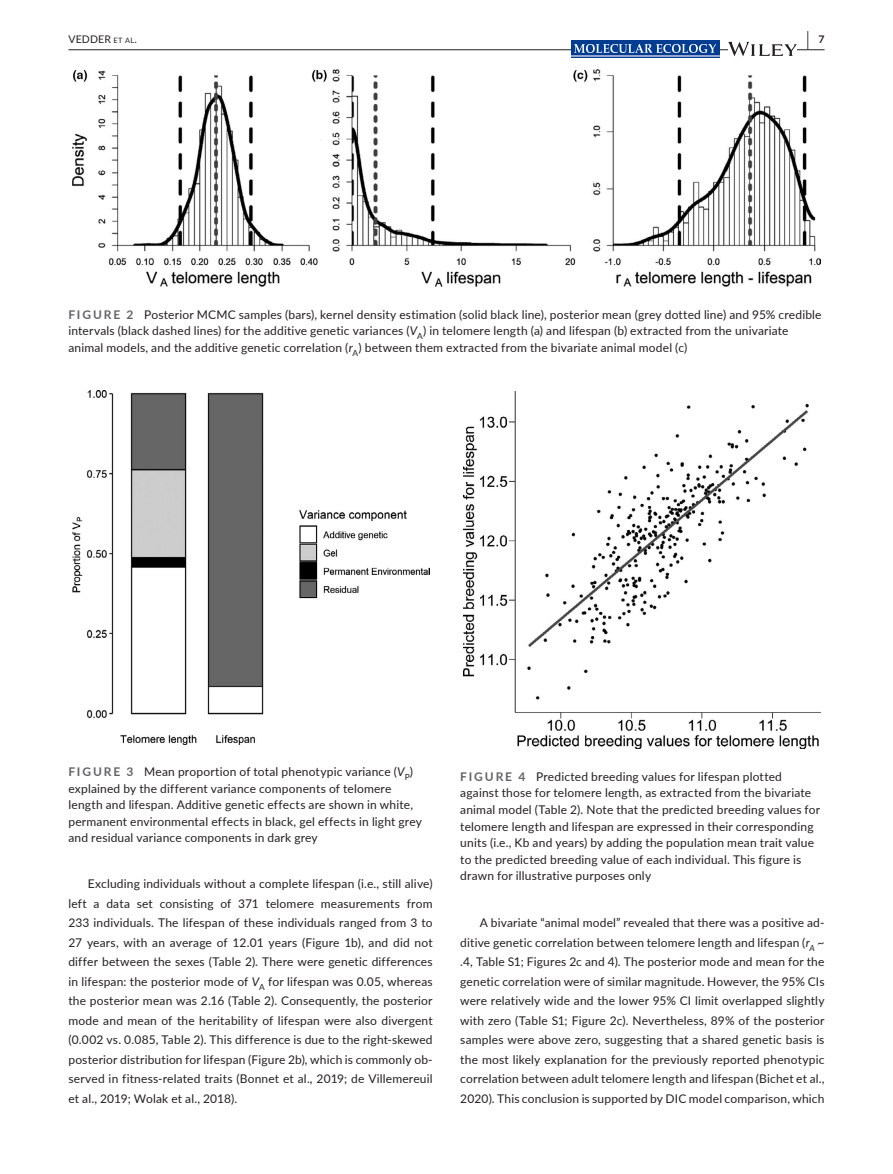
<style>
.page{position:relative;width:893px;height:1174px;background:#fff}
.page>*{position:absolute;margin:0;border:0;box-sizing:border-box;transform-origin:0 0}
.t1{font:700 19.5px "Lato";color:#231f20;scale:.43 1}
.t2{font:12px/19.5px "Lato";letter-spacing:.015em;color:#231f20}
.t3{font:10.5px "Lato";letter-spacing:.02em;color:#231f20}
.s1{font-size:7.35px}
.s2{font-weight:700;color:#636366}
.s3{font-style:italic}
</style>
<div class="page">
<hr style="left:68px;top:49px;width:756px;height:1px;background:#231f20">
<div style="left:571px;top:41px;width:149px;height:17px;background:#003d91"></div>
<img style="left:575px;top:44px;width:141px;height:8px">
<hr style="left:571px;top:55px;width:149px;height:2px;background:#96a6d0">
<svg style="left:728px;top:42px;width:69px;height:14px"></svg>
<img style="left:72px;top:69px;width:749px;height:218px">
<img style="left:72px;top:391px;width:357px;height:353px">
<img style="left:464px;top:392px;width:357px;height:357px">
<p class="t3" style="left:68px;top:31px;width:70px">VEDDER <span class="s1">et al</span>.</p>
<h1 class="t1" style="left:807px;top:25px;width:43px">| <sup>7</sup></h1>
<p class="t2" style="left:68px;top:306px;width:755px;line-height:16.5px"><span class="s2">FIGURE 2</span> Posterior MCMC samples (bars), kernel density estimation (solid black line), posterior mean (grey dotted line) and 95% credible intervals (black dashed lines) for the additive genetic variances (<span class="s3">V</span><sub>A</sub>) in telomere length (a) and lifespan (b) extracted from the univariate animal models, and the additive genetic correlation (<span class="s3">r</span><sub>A</sub>) between them extracted from the bivariate animal model (c)</p>
<p class="t2" style="left:68px;top:763px;width:355px;line-height:16.5px"><span class="s2">FIGURE 3</span> Mean proportion of total phenotypic variance (<span class="s3">V</span><sub>P</sub>) explained by the different variance components of telomere length and lifespan. Additive genetic effects are shown in white, permanent environmental effects in black, gel effects in light grey and residual variance components in dark grey</p>
<p class="t2" style="left:460px;top:768px;width:361px;line-height:16.5px"><span class="s2">FIGURE 4</span> Predicted breeding values for lifespan plotted against those for telomere length, as extracted from the bivariate animal model (Table 2). Note that the predicted breeding values for telomere length and lifespan are expressed in their corresponding units (i.e., Kb and years) by adding the population mean trait value to the predicted breeding value of each individual. This figure is drawn for illustrative purposes only</p>
<p class="t2" style="left:68px;top:873px;width:366px;text-align:justify;text-indent:20px">Excluding individuals without a complete lifespan (i.e., still alive) left a data set consisting of 371 telomere measurements from 233 individuals. The lifespan of these individuals ranged from 3 to 27 years, with an average of 12.01 years (Figure 1b), and did not differ between the sexes (Table 2). There were genetic differences in lifespan: the posterior mode of <span class="s3">V</span><sub>A</sub> for lifespan was 0.05, whereas the posterior mean was 2.16 (Table 2). Consequently, the posterior mode and mean of the heritability of lifespan were also divergent (0.002 vs. 0.085, Table 2). This difference is due to the right-skewed posterior distribution for lifespan (Figure 2b), which is commonly ob&shy;served in fitness-related traits (Bonnet et al., 2019; de Villemereuil et al., 2019; Wolak et al., 2018).</p>
<p class="t2" style="left:460px;top:912px;width:366px;text-align:justify;text-indent:20px">A bivariate “animal model” revealed that there was a positive ad&shy;ditive genetic correlation between telomere length and lifespan (<span class="s3">r</span><sub>A</sub> ~ .4, Table S1; Figures 2c and 4). The posterior mode and mean for the genetic correlation were of similar magnitude. However, the 95% CIs were relatively wide and the lower 95% CI limit overlapped slightly with zero (Table S1; Figure 2c). Nevertheless, 89% of the posterior samples were above zero, suggesting that a shared genetic basis is the most likely explanation for the previously reported phenotypic correlation between adult telomere length and lifespan (Bichet et al., 2020). This conclusion is supported by DIC model comparison, which</p>
</div>
